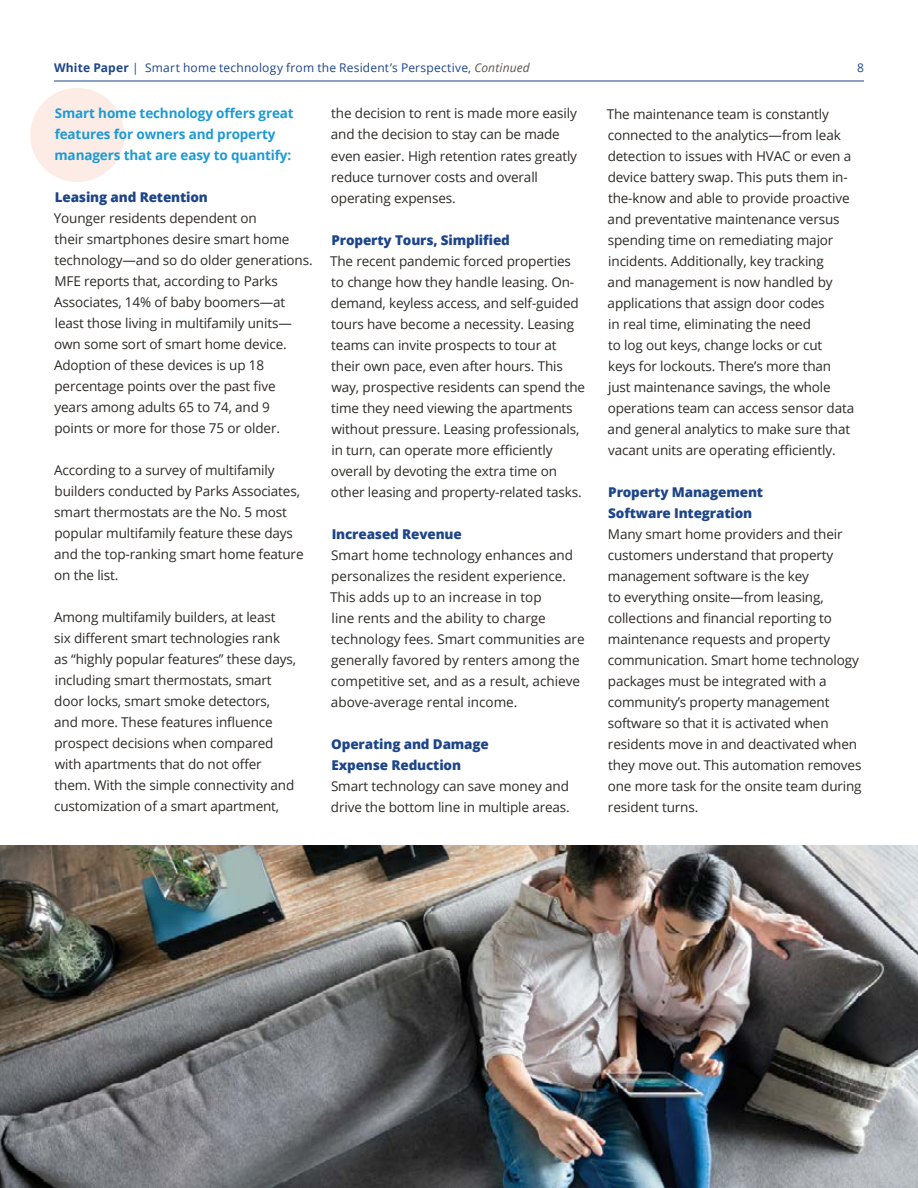
<style>
.page{position:relative;width:918px;height:1188px;background:#fff}
.page>*{position:absolute;margin:0;border:0;box-sizing:border-box;transform-origin:0 0}
.t1{font:13.5px/21px "Open Sans";letter-spacing:-.01em;color:#2d2a26}
.t2{font:800 13.5px/21px "Open Sans";letter-spacing:-.01em;color:#1d4589}
.t3{font:700 13.5px/21px "Open Sans";letter-spacing:-.01em;color:#1c9ad6}
.t4{font:12px "Open Sans";letter-spacing:.015em;color:#1d4589}
.s1{font-weight:700}
.s2{font-style:italic;color:#5a5450}
</style>
<div class="page">
<hr style="left:54px;top:81px;width:810px;height:1px;background:#1d4589">
<div style="left:30px;top:88px;width:94px;height:94px;background:#fcece5;border-radius:50%"></div>
<img style="left:0;top:846px;width:918px;height:342px">
<p class="t4" style="left:54px;top:60px;width:477px"><span class="s1">White Paper</span> | Smart home technology from the Resident’s Perspective, <span class="s2">Continued</span></p>
<p class="t4" style="left:857px;top:60px;width:8px">8</p>
<p class="t3" style="left:55px;top:103px;width:241px">Smart home technology offers great features for owners and property managers that are easy to quantify:</p>
<p class="t2" style="left:55px;top:186px;width:155px">Leasing and Retention</p>
<p class="t1" style="left:54px;top:208px;width:260px">Younger residents dependent on<br>their smartphones desire smart home technology—and so do older generations.<br>MFE reports that, according to Parks Associates, 14% of baby boomers—at least those living in multifamily units— own some sort of smart home device.<br>Adoption of these devices is up 18 percentage points over the past five<br>years among adults 65 to 74, and 9<br>points or more for those 75 or older.</p>
<p class="t1" style="left:54px;top:460px;width:251px">According to a survey of multifamily builders conducted by Parks Associates, smart thermostats are the No. 5 most popular multifamily feature these days and the top-ranking smart home feature on the list.</p>
<p class="t1" style="left:54px;top:607px;width:243px">Among multifamily builders, at least<br>six different smart technologies rank as “highly popular features” these days, including smart thermostats, smart door locks, smart smoke detectors, and more. These features influence prospect decisions when compared with apartments that do not offer them. With the simple connectivity and customization of a smart apartment,</p>
<p class="t1" style="left:331px;top:103px;width:248px">the decision to rent is made more easily and the decision to stay can be made even easier. High retention rates greatly reduce turnover costs and overall operating expenses.</p>
<p class="t2" style="left:332px;top:228px;width:180px">Property Tours, Simplified</p>
<p class="t1" style="left:330px;top:250px;width:257px">The recent pandemic forced properties to change how they handle leasing. On&shy;demand, keyless access, and self-guided tours have become a necessity. Leasing teams can invite prospects to tour at their own pace, even after hours. This way, prospective residents can spend the time they need viewing the apartments without pressure. Leasing professionals, in turn, can operate more efficiently overall by devoting the extra time on other leasing and property-related tasks.</p>
<p class="t2" style="left:332px;top:522px;width:132px">Increased Revenue</p>
<p class="t1" style="left:330px;top:544px;width:256px">Smart home technology enhances and personalizes the resident experience.<br>This adds up to an increase in top<br>line rents and the ability to charge technology fees. Smart communities are generally favored by renters among the competitive set, and as a result, achieve above-average rental income.</p>
<p class="t2" style="left:331px;top:733px;width:159px">Operating and Damage<br>Expense Reduction</p>
<p class="t1" style="left:331px;top:775px;width:240px">Smart technology can save money and drive the bottom line in multiple areas.</p>
<p class="t1" style="left:607px;top:103px;width:249px">The maintenance team is constantly connected to the analytics—from leak detection to issues with HVAC or even a device battery swap. This puts them in&shy;the-know and able to provide proactive and preventative maintenance versus spending time on remediating major incidents. Additionally, key tracking<br>and management is now handled by applications that assign door codes<br>in real time, eliminating the need<br>to log out keys, change locks or cut<br>keys for lockouts. There’s more than just maintenance savings, the whole operations team can access sensor data and general analytics to make sure that vacant units are operating efficiently.</p>
<p class="t2" style="left:608px;top:481px;width:156px">Property Management<br>Software Integration</p>
<p class="t1" style="left:608px;top:523px;width:255px">Many smart home providers and their customers understand that property management software is the key<br>to everything onsite—from leasing, collections and financial reporting to maintenance requests and property communication. Smart home technology packages must be integrated with a community’s property management software so that it is activated when residents move in and deactivated when they move out. This automation removes one more task for the onsite team during resident turns.</p>
</div>
